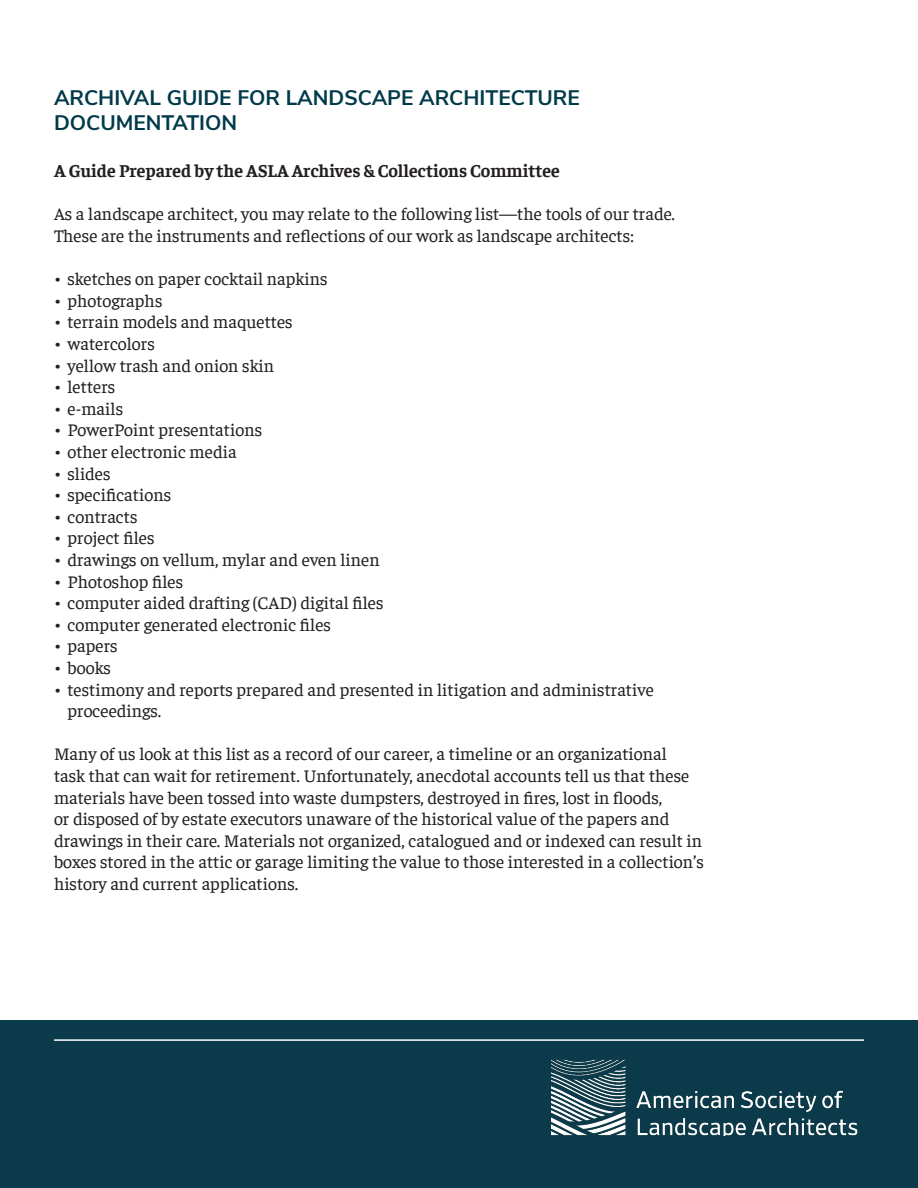
<style>
.page{position:relative;width:918px;height:1188px;background:#fff}
.page>*{position:absolute;margin:0;border:0;box-sizing:border-box;transform-origin:0 0}
.Section_Heading{font:700 21px/25.2px "Nunito Sans";color:#003a49}
.Body_Text{font:18px/21.6px "Faustina";color:#231f20}
.Paragraph_Heading{font:700 18px "Faustina";color:#231f20}
</style>
<div class="page">
<div style="left:0;top:1021px;width:918px;height:167px;background:#0b3b4a"></div>
<img style="left:552px;top:1059px;width:306px;height:76px">
<hr style="left:54px;top:1039px;width:810px;height:2px;background:#fff">
<p class="Section_Heading" style="left:54px;top:84px;width:527px">ARCHIVAL GUIDE FOR LANDSCAPE ARCHITECTURE<br>DOCUMENTATION</p>
<p class="Paragraph_Heading" style="left:54px;top:158px;width:508px">A Guide Prepared by the ASLA Archives &amp; Collections Committee</p>
<p class="Body_Text" style="left:54px;top:202px;width:622px">As a landscape architect, you may relate to the following list—the tools of our trade.<br>These are the instruments and reflections of our work as landscape architects:</p>
<p class="Body_Text" style="left:54px;top:267px;width:275px">• sketches on paper cocktail napkins</p>
<p class="Body_Text" style="left:54px;top:289px;width:110px">• photographs</p>
<p class="Body_Text" style="left:54px;top:310px;width:240px">• terrain models and maquettes</p>
<p class="Body_Text" style="left:54px;top:332px;width:102px">• watercolors</p>
<p class="Body_Text" style="left:54px;top:353px;width:222px">• yellow trash and onion skin</p>
<p class="Body_Text" style="left:54px;top:375px;width:63px">• letters</p>
<p class="Body_Text" style="left:54px;top:397px;width:71px">• e-mails</p>
<p class="Body_Text" style="left:54px;top:418px;width:210px">• PowerPoint presentations</p>
<p class="Body_Text" style="left:54px;top:440px;width:184px">• other electronic media</p>
<p class="Body_Text" style="left:54px;top:461px;width:58px">• slides</p>
<p class="Body_Text" style="left:54px;top:483px;width:119px">• specifications</p>
<p class="Body_Text" style="left:54px;top:505px;width:85px">• contracts</p>
<p class="Body_Text" style="left:54px;top:526px;width:102px">• project files</p>
<p class="Body_Text" style="left:54px;top:548px;width:327px">• drawings on vellum, mylar and even linen</p>
<p class="Body_Text" style="left:54px;top:569px;width:131px">• Photoshop files</p>
<p class="Body_Text" style="left:54px;top:591px;width:331px">• computer aided drafting (CAD) digital files</p>
<p class="Body_Text" style="left:54px;top:613px;width:279px">• computer generated electronic files</p>
<p class="Body_Text" style="left:54px;top:634px;width:65px">• papers</p>
<p class="Body_Text" style="left:54px;top:656px;width:58px">• books</p>
<p class="Body_Text" style="left:68px;top:677px;width:588px;text-indent:-14px">• testimony and reports prepared and presented in litigation and administrative proceedings.</p>
<p class="Body_Text" style="left:54px;top:742px;width:651px">Many of us look at this list as a record of our career, a timeline or an organizational<br>task that can wait for retirement. Unfortunately, anecdotal accounts tell us that these materials have been tossed into waste dumpsters, destroyed in fires, lost in floods,<br>or disposed of by estate executors unaware of the historical value of the papers and drawings in their care. Materials not organized, catalogued and or indexed can result in boxes stored in the attic or garage limiting the value to those interested in a collection’s history and current applications.</p>
</div>
